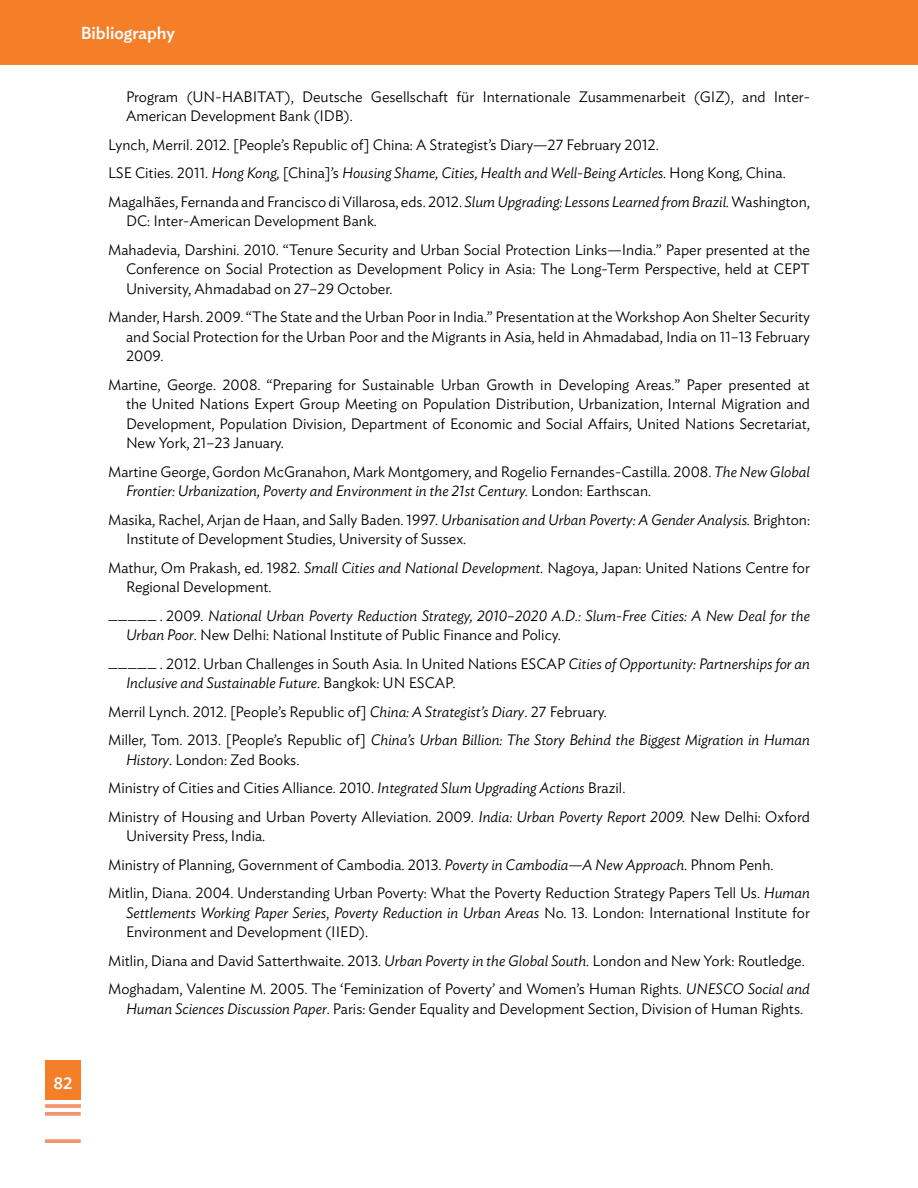
<style>
.page{position:relative;width:918px;height:1188px;background:#fff}
.page>*{position:absolute;margin:0;border:0;box-sizing:border-box;transform-origin:0 0}
.t1{font:500 17.25px "Ideal Sans";color:#fff}
.t2{font:500 16.8px "Ideal Sans";color:#fff}
.t3{font:300 15px/19.5px "Ideal Sans";color:#000}
.t4{font:italic 300 15px/19.5px "Ideal Sans";color:#000}
.s1{font-style:italic}
.s2{font-style:normal}
</style>
<div class="page">
<div style="left:0;top:0;width:918px;height:65px;background:#f57e29"></div>
<div style="left:45px;top:1060px;width:36px;height:40px;background:#f57e29"></div>
<svg style="left:45px;top:1104px;width:36px;height:4px"></svg>
<svg style="left:45px;top:1112px;width:36px;height:4px"></svg>
<svg style="left:45px;top:1139px;width:36px;height:4px"></svg>
<p class="t1" style="left:81px;top:20px;width:96px">Bibliography</p>
<p class="t3" style="left:126px;top:86px;width:685px">Program (UN-HABITAT), Deutsche Gesellschaft für Internationale Zusammenarbeit (GIZ), and Inter-<br>American Development Bank (IDB).</p>
<p class="t3" style="left:108px;top:129px;width:703px;line-height:28.5px">Lynch, Merril. 2012. [People’s Republic of] China: A Strategist’s Diary—27 February 2012.<br>LSE Cities. 2011. <span class="s1">Hong Kong,</span> [China]’s <span class="s1">Housing Shame, Cities, Health and Well-Being Articles.</span> Hong Kong, China.<br>Magalhães, Fernanda and Francisco di Villarosa, eds. 2012. <span class="s1">Slum Upgrading: Lessons Learned from Brazil.</span> Washington,</p>
<p class="t3" style="left:108px;top:206px;width:703px;line-height:28.5px;text-indent:18px">DC: Inter-American Development Bank.<br>Mahadevia, Darshini. 2010. “Tenure Security and Urban Social Protection Links—India.” Paper presented at the</p>
<p class="t3" style="left:126px;top:258px;width:685px">Conference on Social Protection as Development Policy in Asia: The Long-Term Perspective, held at CEPT<br>University, Ahmadabad on 27–29 October.</p>
<p class="t3" style="left:126px;top:306px;width:686px;text-align:justify;text-indent:-18px">Mander, Harsh. 2009. “The State and the Urban Poor in India.” Presentation at the Workshop Aon Shelter Security and Social Protection for the Urban Poor and the Migrants in Asia, held in Ahmadabad, India on 11–13 February 2009.</p>
<p class="t3" style="left:126px;top:374px;width:686px;text-align:justify;text-indent:-18px">Martine, George. 2008. “Preparing for Sustainable Urban Growth in Developing Areas.” Paper presented at the United Nations Expert Group Meeting on Population Distribution, Urbanization, Internal Migration and Development, Population Division, Department of Economic and Social Affairs, United Nations Secretariat, New York, 21–23 January.</p>
<p class="t3" style="left:126px;top:461px;width:686px;text-indent:-18px">Martine George, Gordon McGranahon, Mark Montgomery, and Rogelio Fernandes-Castilla. 2008. <span class="s1">The New Global<br>Frontier: Urbanization, Poverty and Environment in the 21st Century.</span> London: Earthscan.</p>
<p class="t3" style="left:126px;top:509px;width:686px;text-indent:-18px">Masika, Rachel, Arjan de Haan, and Sally Baden. 1997. <span class="s1">Urbanisation and Urban Poverty: A Gender Analysis.</span> Brighton:<br>Institute of Development Studies, University of Sussex.</p>
<p class="t3" style="left:126px;top:557px;width:685px;text-indent:-18px">Mathur, Om Prakash, ed. 1982. <span class="s1">Small Cities and National Development.</span> Nagoya, Japan: United Nations Centre for<br>Regional Development.</p>
<p class="t4" style="left:126px;top:605px;width:685px;text-indent:-18px"><span class="s2">_____ . 2009</span>. National Urban Poverty Reduction Strategy, 2010–2020 A.D.: Slum-Free Cities: A New Deal for the<br>Urban Poor<span class="s2">. New Delhi: National Institute of Public Finance and Policy.</span></p>
<p class="t3" style="left:126px;top:653px;width:685px;text-indent:-18px">_____ . 2012. Urban Challenges in South Asia. In United Nations ESCAP <span class="s1">Cities of Opportunity: Partnerships for an<br>Inclusive and Sustainable Future</span>. Bangkok: UN ESCAP.</p>
<p class="t3" style="left:108px;top:696px;width:703px;line-height:28.5px">Merril Lynch. 2012. [People’s Republic of] <span class="s1">China: A Strategist’s Diary</span>. 27 February.<br>Miller, Tom. 2013. [People’s Republic of] <span class="s1">China’s Urban Billion: The Story Behind the Biggest Migration in Human</span></p>
<p class="t3" style="left:108px;top:744px;width:704px;line-height:28.5px;text-indent:18px"><span class="s1">History</span>. London: Zed Books.<br>Ministry of Cities and Cities Alliance. 2010. <span class="s1">Integrated Slum Upgrading Actions</span> Brazil.<br>Ministry of Housing and Urban Poverty Alleviation. 2009. <span class="s1">India: Urban Poverty Report 2009.</span> New Delhi: Oxford</p>
<p class="t3" style="left:108px;top:821px;width:704px;line-height:28.5px;text-indent:18px">University Press, India.<br>Ministry of Planning, Government of Cambodia. 2013. <span class="s1">Poverty in Cambodia—A New Approach.</span> Phnom Penh.<br>Mitlin, Diana. 2004. Understanding Urban Poverty: What the Poverty Reduction Strategy Papers Tell Us. <span class="s1">Human</span></p>
<p class="t3" style="left:126px;top:902px;width:685px"><span class="s1">Settlements Working Paper Series</span>, <span class="s1">Poverty Reduction in Urban Areas</span> No. 13. London: International Institute for<br>Environment and Development (IIED).</p>
<p class="t3" style="left:108px;top:945px;width:703px;line-height:28.5px">Mitlin, Diana and David Satterthwaite. 2013. <span class="s1">Urban Poverty in the Global South.</span> London and New York: Routledge.<br>Moghadam, Valentine M. 2005. The ‘Feminization of Poverty’ and Women’s Human Rights. <span class="s1">UNESCO Social and</span></p>
<p class="t3" style="left:126px;top:998px;width:679px"><span class="s1">Human Sciences Discussion Paper</span>. Paris: Gender Equality and Development Section, Division of Human Rights.</p>
<p class="t2" style="left:53px;top:1070px;width:21px">82</p>
</div>
